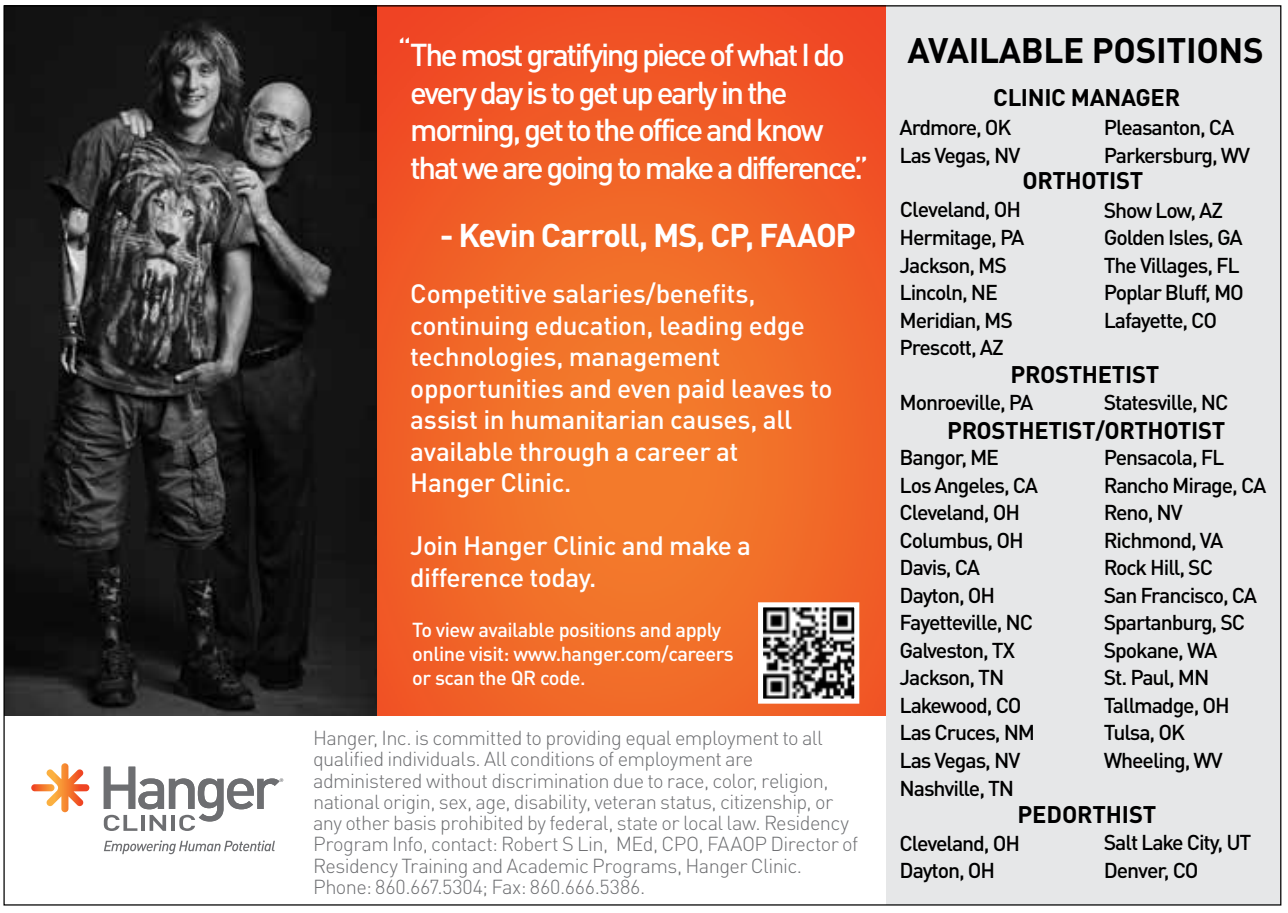
<style>
.page{position:relative;width:1288px;height:913px;background:#fff}
.page>*{position:absolute;margin:0;border:0;box-sizing:border-box;transform-origin:0 0}
.t1{font:700 35px "DIN Pro";letter-spacing:-.01em;color:#000}
.t2{font:700 32.5px "DIN Pro";letter-spacing:-.04em;color:#fff}
.t3{font:500 31.25px/37.5px "DIN Pro";letter-spacing:-.075em;color:#fff}
.t4{font:500 29.5px "DIN Pro";color:#fff}
.t5{font:500 26.25px/31.5px "DIN Pro";letter-spacing:-.015em;color:#fff}
.t6{font:700 23.75px "DIN Pro";letter-spacing:-.015em;color:#000}
.t7{font:500 21.25px/27.5px "DIN Pro";letter-spacing:-.05em;color:#000}
.t8{font:300 20px/21.2px "DIN Pro";letter-spacing:-.03em;color:#6d6e71}
.t9{font:500 20px/24px "DIN Pro";letter-spacing:-.025em;color:#fff}
</style>
<div class="page">
<img style="left:5px;top:7px;width:880px;height:708px">
<div style="left:887px;top:6px;width:394px;height:898px;background:#e6e7e8"></div>
<svg style="left:104px;top:840px;width:171px;height:14px"></svg>
<svg style="left:31px;top:763px;width:58px;height:49px"></svg>
<svg style="left:104px;top:766px;width:179px;height:64px"></svg>
<svg style="left:755px;top:599px;width:107px;height:107px"></svg>
<h3 class="t4" style="left:398px;top:26px;width:15px">“</h3>
<h3 class="t3" style="left:410px;top:33px;width:460px">The most gratifying piece of what I do every day is to get up early in the morning, get to the office and know that we are going to make a difference.”</h3>
<h2 class="t2" style="left:440px;top:208px;width:418px">- Kevin Carroll, MS, CP, FAAOP</h2>
<p class="t5" style="left:410px;top:275px;width:424px">Competitive salaries/benefits, continuing education, leading edge technologies, management opportunities and even paid leaves to assist in humanitarian causes, all available through a career at<br>Hanger Clinic.</p>
<p class="t5" style="left:410px;top:527px;width:342px">Join Hanger Clinic and make a difference today.</p>
<p class="t9" style="left:412px;top:616px;width:323px">To view available positions and apply online visit: www.hanger.com/careers or scan the QR code.</p>
<p class="t8" style="left:313px;top:725px;width:546px">Hanger, Inc. is committed to providing equal employment to all qualified individuals. All conditions of employment are administered without discrimination due to race, color, religion, national origin, sex, age, disability, veteran status, citizenship, or any other basis prohibited by federal, state or local law. Residency Program Info, contact: Robert S Lin, MEd, CPO, FAAOP Director of Residency Training and Academic Programs, Hanger Clinic.<br>Phone: 860.667.5304; Fax: 860.666.5386.</p>
<h1 class="t1" style="left:907px;top:21px;width:358px">AVAILABLE POSITIONS</h1>
<p class="t6" style="left:993px;top:78px;width:188px">CLINIC MANAGER</p>
<p class="t7" style="left:1104px;top:111px;width:148px">Pleasanton, CA<br>Parkersburg, WV</p>
<p class="t7" style="left:1104px;top:194px;width:142px">Show Low, AZ<br>Golden Isles, GA<br>The Villages, FL<br>Poplar Bluff, MO<br>Lafayette, CO</p>
<p class="t7" style="left:899px;top:111px;width:122px">Ardmore, OK<br>Las Vegas, NV</p>
<p class="t7" style="left:899px;top:194px;width:126px">Cleveland, OH<br>Hermitage, PA<br>Jackson, MS<br>Lincoln, NE<br>Meridian, MS<br>Prescott, AZ</p>
<p class="t7" style="left:899px;top:386px;width:135px">Monroeville, PA</p>
<p class="t7" style="left:899px;top:441px;width:140px">Bangor, ME<br>Los Angeles, CA<br>Cleveland, OH<br>Columbus, OH<br>Davis, CA<br>Dayton, OH<br>Fayetteville, NC<br>Galveston, TX<br>Jackson, TN<br>Lakewood, CO<br>Las Cruces, NM<br>Las Vegas, NV<br>Nashville, TN</p>
<p class="t7" style="left:899px;top:826px;width:122px">Cleveland, OH<br>Dayton, OH</p>
<p class="t6" style="left:1022px;top:161px;width:122px">ORTHOTIST</p>
<p class="t6" style="left:1011px;top:354px;width:150px">PROSTHETIST</p>
<p class="t7" style="left:1104px;top:386px;width:126px">Statesville, NC</p>
<p class="t7" style="left:1104px;top:441px;width:164px">Pensacola, FL<br>Rancho Mirage, CA<br>Reno, NV<br>Richmond, VA<br>Rock Hill, SC<br>San Francisco, CA<br>Spartanburg, SC<br>Spokane, WA<br>St. Paul, MN<br>Tallmadge, OH<br>Tulsa, OK<br>Wheeling, WV</p>
<p class="t6" style="left:947px;top:410px;width:280px">PROSTHETIST/ORTHOTIST</p>
<p class="t6" style="left:1017px;top:794px;width:141px">PEDORTHIST</p>
<p class="t7" style="left:1104px;top:826px;width:149px">Salt Lake City, UT<br>Denver, CO</p>
</div>
